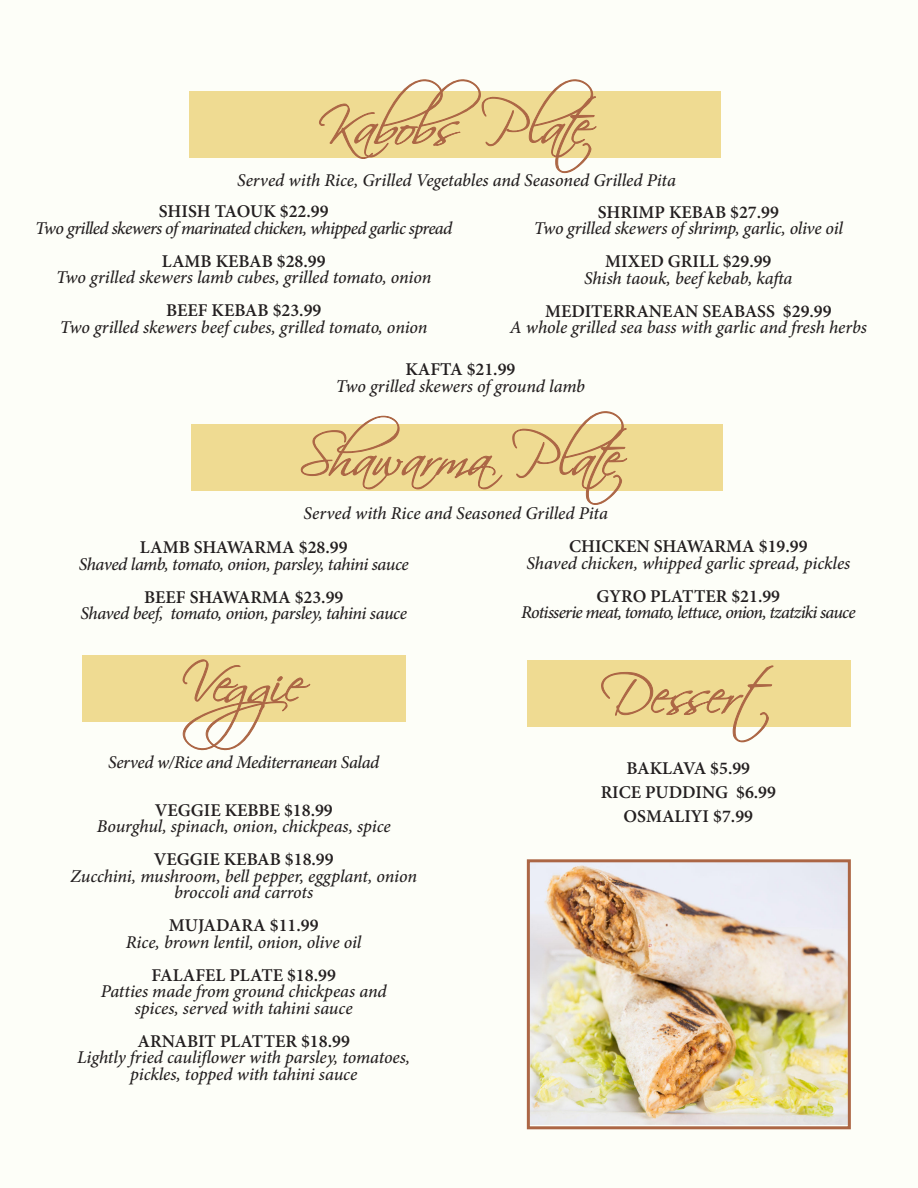
<style>
.page{position:relative;width:918px;height:1188px;background:#fdfef8}
.page>*{position:absolute;margin:0;border:0;box-sizing:border-box;transform-origin:0 0}
.t1{font:52.65px "Scriptina";letter-spacing:-.07em;color:#ac6645}
.t2{font:52.65px "Scriptina";letter-spacing:-.05em;color:#ac6645}
.t3{font:italic 500 18px/16.5px "Minion Pro";letter-spacing:-.01em;color:#231f20;text-align:center}
.t4{font:italic 500 18px/16.5px "Minion Pro";letter-spacing:-.03em;color:#231f20;text-align:center}
.t5{font:italic 500 18px/16.5px "Minion Pro";letter-spacing:-.035em;color:#231f20;text-align:center}
.t6{font:italic 500 18px/16.5px "Minion Pro";letter-spacing:-.045em;color:#231f20;text-align:center}
.t7{font:600 18px/24px "Minion Pro";color:#231f20;text-align:center}
.s1{font-weight:600;font-style:normal}
</style>
<div class="page">
<div style="left:190px;top:92px;width:531px;height:66px;background:#efdb92"></div>
<svg style="left:319px;top:79px;width:278px;height:94px"></svg>
<div style="left:191px;top:425px;width:532px;height:66px;background:#efdb92"></div>
<svg style="left:301px;top:416px;width:202px;height:74px"></svg>
<svg style="left:512px;top:411px;width:116px;height:94px"></svg>
<div style="left:82px;top:656px;width:324px;height:66px;background:#efdb92"></div>
<svg style="left:182px;top:659px;width:129px;height:92px"></svg>
<div style="left:527px;top:661px;width:324px;height:66px;background:#efdb92"></div>
<svg style="left:601px;top:665px;width:173px;height:78px"></svg>
<img style="left:531px;top:863px;width:316px;height:262px">
<div style="left:527px;top:859px;width:324px;height:270px;border:3px solid #ac6645"></div>
<p class="t1" style="left:318px;top:94px;width:280px">K a bo bs P la te</p>
<p class="t5" style="left:35px;top:203px;width:419px"><span class="s1">SHISH TAOUK $22.99<br></span>Two grilled skewers of marinated chicken, whipped garlic spread</p>
<p class="t3" style="left:56px;top:253px;width:377px"><span class="s1">LAMB KEBAB $28.99<br></span>Two grilled skewers lamb cubes, grilled tomato, onion</p>
<p class="t3" style="left:60px;top:302px;width:369px"><span class="s1">BEEF KEBAB $23.99<br></span>Two grilled skewers beef cubes, grilled tomato, onion</p>
<p class="t3" style="left:237px;top:172px;width:440px">Served with Rice, Grilled Vegetables and Seasoned Grilled Pita</p>
<p class="t3" style="left:534px;top:204px;width:311px"><span class="s1">SHRIMP KEBAB $27.99<br></span>Two grilled skewers of shrimp, garlic, olive oil</p>
<p class="t3" style="left:584px;top:253px;width:210px"><span class="s1">MIXED GRILL $29.99<br></span>Shish taouk, beef kebab, kafta</p>
<p class="t3" style="left:510px;top:303px;width:358px"><span class="s1">MEDITERRANEAN SEABASS $29.99<br></span>A whole grilled sea bass with garlic and fresh herbs</p>
<p class="t3" style="left:336px;top:361px;width:251px"><span class="s1">KAFTA $21.99<br></span>Two grilled skewers of ground lamb</p>
<p class="t2" style="left:299px;top:426px;width:329px">Shawarma P late</p>
<p class="t3" style="left:304px;top:505px;width:306px">Served with Rice and Seasoned Grilled Pita</p>
<p class="t4" style="left:79px;top:539px;width:332px"><span class="s1">LAMB SHAWARMA $28.99<br></span>Shaved lamb, tomato, onion, parsley, tahini sauce</p>
<p class="t4" style="left:81px;top:589px;width:328px"><span class="s1">BEEF SHAWARMA $23.99<br></span>Shaved beef, tomato, onion, parsley, tahini sauce</p>
<p class="t3" style="left:526px;top:538px;width:325px"><span class="s1">CHICKEN SHAWARMA $19.99<br></span>Shaved chicken, whipped garlic spread, pickles</p>
<p class="t6" style="left:521px;top:588px;width:336px"><span class="s1">GYRO PLATTER $21.99<br></span>Rotisserie meat, tomato, lettuce, onion, tzatziki sauce</p>
<p class="t1" style="left:181px;top:652px;width:149px">Veggi e</p>
<p class="t1" style="left:600px;top:664px;width:174px">Dessert</p>
<p class="t3" style="left:108px;top:754px;width:273px">Served w/Rice and Mediterranean Salad</p>
<p class="t3" style="left:97px;top:802px;width:296px"><span class="s1">VEGGIE KEBBE $18.99<br></span>Bourghul, spinach, onion, chickpeas, spice</p>
<p class="t3" style="left:70px;top:851px;width:348px"><span class="s1">VEGGIE KEBAB $18.99<br></span>Zucchini, mushroom, bell pepper, eggplant, onion broccoli and carrots</p>
<p class="t3" style="left:126px;top:917px;width:237px"><span class="s1">MUJADARA $11.99<br></span>Rice, brown lentil, onion, olive oil</p>
<p class="t3" style="left:101px;top:967px;width:287px"><span class="s1">FALAFEL PLATE $18.99<br></span>Patties made from ground chickpeas and spices, served with tahini sauce</p>
<p class="t3" style="left:77px;top:1033px;width:334px"><span class="s1">ARNABIT PLATTER $18.99<br></span>Lightly fried cauliflower with parsley, tomatoes, pickles, topped with tahini sauce</p>
<p class="t7" style="left:601px;top:757px;width:177px">BAKLAVA $5.99<br>RICE PUDDING $6.99<br>OSMALIYI $7.99</p>
</div>
